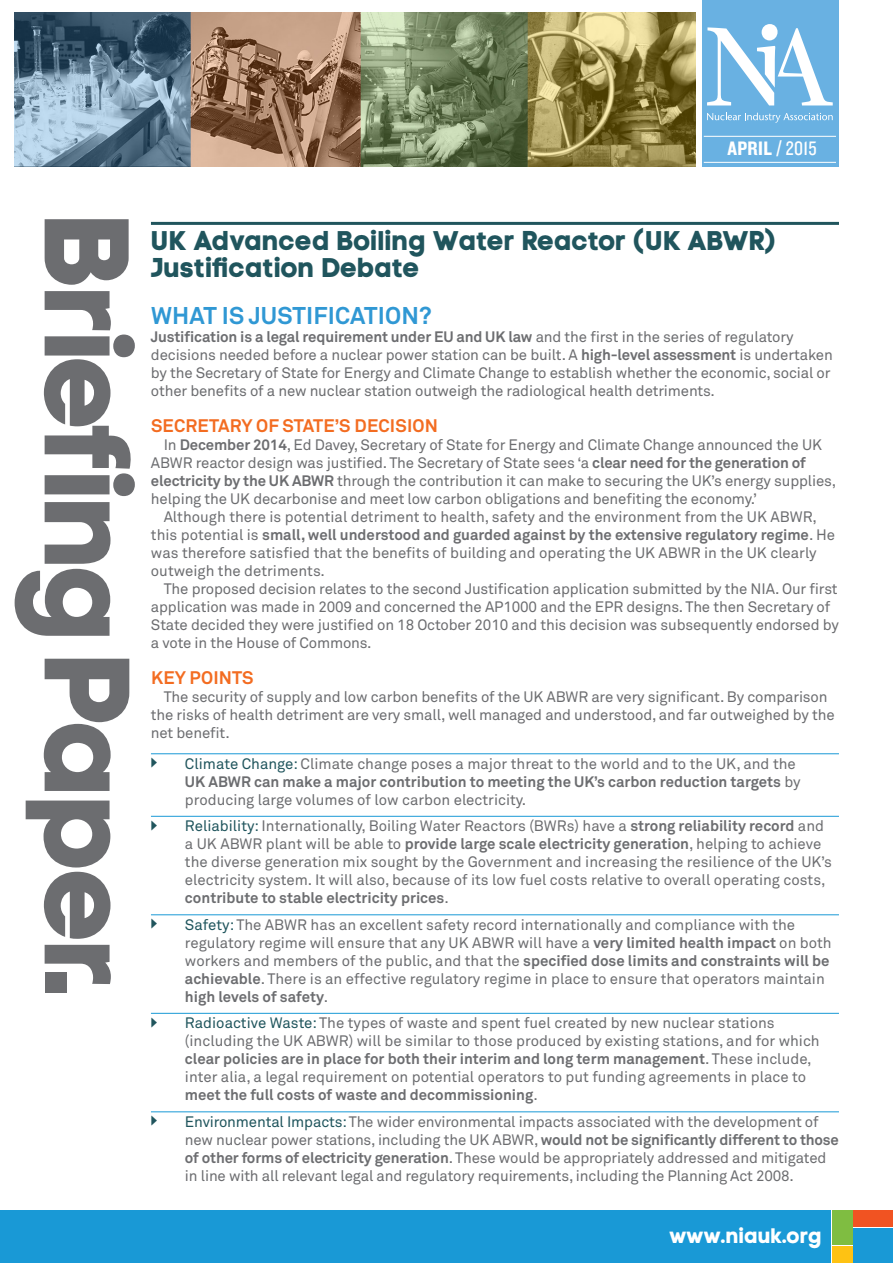
<style>
.page{position:relative;width:893px;height:1263px;background:#fff}
.page>*{position:absolute;margin:0;border:0;box-sizing:border-box;transform-origin:0 0}
.Heading_1{font:27px/27px "Code Pro Bold LC";color:#20555d}
.Heading_2{font:700 24px "Akkurat Std";letter-spacing:.01em;color:#3098d4}
.t1{font:21px "Code Pro Bold LC";color:#fff}
.t2{font:20.25px "Knockout 50 Welterweight";letter-spacing:.015em;color:#fff}
.Heading_3{font:700 18px "Akkurat Std";letter-spacing:.01em;color:#f36c21}
.Heading_3-2{font:15px/18px "Akkurat Std";letter-spacing:-.005em;color:#6c6d70}
.Body_Text__Akk{font:15px/18px "Akkurat Std";letter-spacing:-.01em;color:#6c6d70}
.s1{font-family:"Knockout 29 Junior Ltweight"}
.s2{font-weight:700}
.s3{font-family:"Mercury Text";font-size:13.95px;color:#20555d}
.s4{color:#20555d}
</style>
<div class="page">
<div style="left:0;top:1210px;width:830px;height:53px;background:#1999d6"></div>
<img style="left:15px;top:13px;width:681px;height:153px">
<hr style="left:151px;top:222px;width:688px;height:3px;background:#20555d">
<hr style="left:151px;top:753px;width:688px;height:1px;background:#1999d6">
<hr style="left:151px;top:816px;width:688px;height:1px;background:#1999d6">
<hr style="left:151px;top:914px;width:688px;height:1px;background:#1999d6">
<hr style="left:151px;top:1013px;width:688px;height:1px;background:#1999d6">
<hr style="left:151px;top:1111px;width:688px;height:1px;background:#1999d6">
<div style="left:832px;top:1210px;width:20px;height:35px;background:#7fbd41"></div>
<div style="left:832px;top:1246px;width:20px;height:17px;background:#fec213"></div>
<div style="left:854px;top:1228px;width:39px;height:35px;background:#1999d6"></div>
<div style="left:854px;top:1210px;width:39px;height:17px;background:#f15322"></div>
<div style="left:702px;top:0;width:137px;height:166px;background:#69b1e2"></div>
<div style="left:762px;top:24px;width:15px;height:16px;background:#fff;border-radius:50%"></div>
<svg style="left:707px;top:27px;width:126px;height:78px"></svg>
<svg style="left:707px;top:113px;width:126px;height:10px"></svg>
<hr style="left:704px;top:162px;width:132px;height:1px;background:#fff">
<hr style="left:704px;top:136px;width:132px;height:1px;background:#fff">
<svg style="left:45px;top:219px;width:84px;height:66px"></svg>
<svg style="left:44px;top:291px;width:91px;height:205px"></svg>
<svg style="left:15px;top:502px;width:95px;height:134px"></svg>
<svg style="left:44px;top:659px;width:85px;height:132px"></svg>
<svg style="left:26px;top:800px;width:85px;height:139px"></svg>
<svg style="left:45px;top:945px;width:66px;height:39px"></svg>
<div style="left:46px;top:972px;width:21px;height:21px;background:#6c6d70"></div>
<p class="t2" style="left:727px;top:135px;width:91px">APRIL / <span class="s1">2015</span></p>
<p class="Heading_1" style="left:151px;top:227px;width:628px">UK Advanced Boiling Water Reactor (UK ABWR)<br>Justification Debate</p>
<p class="Heading_2" style="left:151px;top:301px;width:282px">WHAT IS JUSTIFICATION?</p>
<p class="Heading_3-2" style="left:151px;top:328px;width:683px"><span class="s2">Justification is a legal requirement under EU and UK law</span> and the first in the series of regulatory decisions needed before a nuclear power station can be built. A <span class="s2">high-level assessment</span> is undertaken by the Secretary of State for Energy and Climate Change to establish whether the economic, social or other benefits of a new nuclear station outweigh the radiological health detriments.</p>
<p class="Heading_3" style="left:151px;top:415px;width:288px">SECRETARY OF STATE’S DECISION</p>
<p class="Body_Text__Akk" style="left:151px;top:436px;width:687px;text-indent:13px">In <span class="s2">December 2014</span>, Ed Davey, Secretary of State for Energy and Climate Change announced the UK ABWR reactor design was justified. The Secretary of State sees ‘a <span class="s2">clear need for the generation of electricity by the UK ABWR</span> through the contribution it can make to securing the UK’s energy supplies, helping the UK decarbonise and meet low carbon obligations and benefiting the economy.’</p>
<p class="Body_Text__Akk" style="left:151px;top:508px;width:686px;text-indent:13px">Although there is potential detriment to health, safety and the environment from the UK ABWR, this potential is <span class="s2">small, well understood and guarded against by the extensive regulatory regime</span>. He was therefore satisfied that the benefits of building and operating the UK ABWR in the UK clearly outweigh the detriments.</p>
<p class="Body_Text__Akk" style="left:151px;top:580px;width:689px;text-indent:13px">The proposed decision relates to the second Justification application submitted by the NIA. Our first application was made in 2009 and concerned the AP1000 and the EPR designs. The then Secretary of State decided they were justified on 18 October 2010 and this decision was subsequently endorsed by a vote in the House of Commons.</p>
<p class="Heading_3" style="left:151px;top:667px;width:104px">KEY POINTS</p>
<p class="Body_Text__Akk" style="left:151px;top:688px;width:685px;text-indent:13px">The security of supply and low carbon benefits of the UK ABWR are very significant. By comparison the risks of health detriment are very small, well managed and understood, and far outweighed by the net benefit.</p>
<p class="Heading_3-2" style="left:185px;top:755px;width:617px;text-indent:-34px"><span class="s3">→</span> <span class="s4">Climate Change:</span> Climate change poses a major threat to the world and to the UK, and the<br><span class="s2">UK ABWR can make a major contribution to meeting the UK’s carbon reduction targets</span> by producing large volumes of low carbon electricity.</p>
<p class="Heading_3-2" style="left:185px;top:817px;width:648px;text-indent:-34px"><span class="s3">→</span> <span class="s4">Reliability:</span> Internationally, Boiling Water Reactors (BWRs) have a <span class="s2">strong reliability record</span> and a UK ABWR plant will be able to <span class="s2">provide large scale electricity generation</span>, helping to achieve the diverse generation mix sought by the Government and increasing the resilience of the UK’s electricity system. It will also, because of its low fuel costs relative to overall operating costs, <span class="s2">contribute to stable electricity prices</span>.</p>
<p class="Heading_3-2" style="left:185px;top:916px;width:648px;text-indent:-34px"><span class="s3">→</span> <span class="s4">Safety:</span> The ABWR has an excellent safety record internationally and compliance with the regulatory regime will ensure that any UK ABWR will have a <span class="s2">very limited health impact</span> on both workers and members of the public, and that the <span class="s2">specified dose limits and constraints will be achievable</span>. There is an effective regulatory regime in place to ensure that operators maintain <span class="s2">high levels of safety</span>.</p>
<p class="Heading_3-2" style="left:185px;top:1014px;width:636px;text-indent:-34px"><span class="s3">→</span> <span class="s4">Radioactive Waste:</span> The types of waste and spent fuel created by new nuclear stations (including the UK ABWR) will be similar to those produced by existing stations, and for which <span class="s2">clear policies are in place for both their interim and long term management</span>. These include, inter alia, a legal requirement on potential operators to put funding agreements in place to <span class="s2">meet the full costs of waste and decommissioning</span>.</p>
<p class="Heading_3-2" style="left:185px;top:1113px;width:655px;text-indent:-34px"><span class="s3">→</span> <span class="s4">Environmental Impacts:</span> The wider environmental impacts associated with the development of new nuclear power stations, including the UK ABWR, <span class="s2">would not be significantly different to those of other forms of electricity generation</span>. These would be appropriately addressed and mitigated in line with all relevant legal and regulatory requirements, including the Planning Act 2008.</p>
<p class="t1" style="left:670px;top:1223px;width:154px">www.niauk.org</p>
</div>
